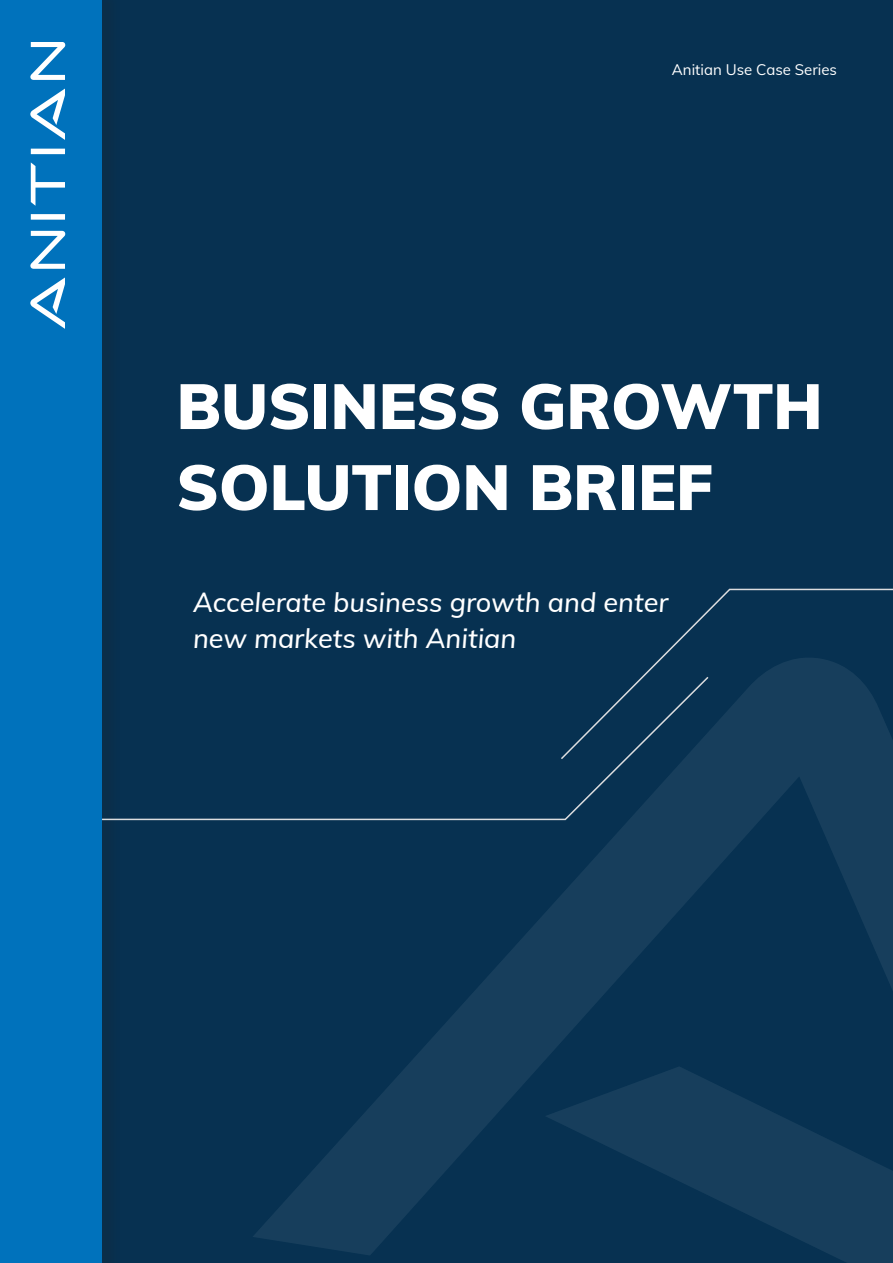
<style>
.page{position:relative;width:893px;height:1263px;background:#fff}
.page>*{position:absolute;margin:0;border:0;box-sizing:border-box;transform-origin:0 0}
.Big_Title{font:900 63px/81px "Muli";color:#fff}
._10_pt_Basic_Paragra{font:italic 500 27px "Muli";color:#fff}
.t1{font:15px "Muli";color:#fff}
</style>
<div class="page">
<div style="left:2px;top:0;width:891px;height:1263px;background:#073151"></div>
<svg style="left:253px;top:761px;width:640px;height:502px"></svg>
<div style="left:3px;top:0;width:118px;height:1263px;background:#092f4b"></div>
<div style="left:0;top:0;width:102px;height:1263px;background:#0072bc"></div>
<svg style="left:643px;top:588px;width:250px;height:173px"></svg>
<svg style="left:102px;top:675px;width:608px;height:146px"></svg>
<svg style="left:30px;top:231px;width:35px;height:38px"></svg>
<div style="left:31px;top:214px;width:34px;height:6px;background:#fff"></div>
<svg style="left:31px;top:162px;width:34px;height:44px"></svg>
<div style="left:31px;top:149px;width:34px;height:5px;background:#fff"></div>
<svg style="left:30px;top:43px;width:35px;height:37px"></svg>
<svg style="left:30px;top:89px;width:35px;height:51px"></svg>
<svg style="left:30px;top:277px;width:35px;height:52px"></svg>
<p class="t1" style="left:672px;top:59px;width:167px">Anitian Use Case Series</p>
<p class="Big_Title" style="left:177px;top:363px;width:647px">BUSINESS GROWTH<br>SOLUTION BRIEF</p>
<p class="_10_pt_Basic_Paragra" style="left:193px;top:583px;width:477px">Accelerate business growth and enter</p>
<p class="_10_pt_Basic_Paragra" style="left:193px;top:619px;width:325px">new markets with Anitian</p>
</div>
